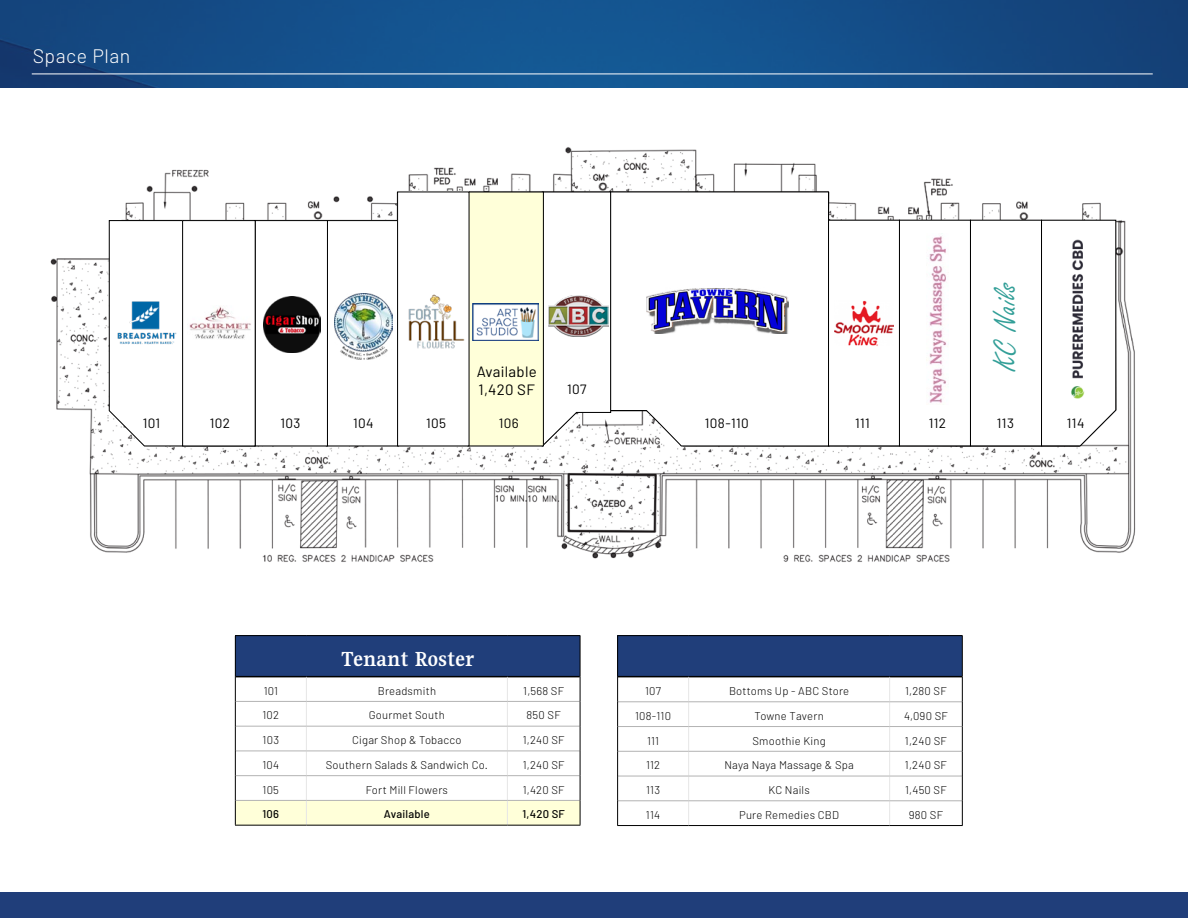
<style>
.page{position:relative;width:1188px;height:918px;background:#fff}
.page>*{position:absolute;margin:0;border:0;box-sizing:border-box;transform-origin:0 0}
.t1{font:33px "Freestyle Script";color:#339f98}
.t2{font:700 22.5px "Gupter";letter-spacing:.02em;color:#fff}
.t3{font:300 19.5px "Barlow";letter-spacing:.03em;color:#fff}
.t4{font:15px/18px "Barlow";letter-spacing:.02em;color:#000}
.t5{font:13.5px "Barlow";letter-spacing:.03em;color:#000}
.t6{font:300 11.25px "Barlow";letter-spacing:.02em;color:#000}
.t7{font:500 11.25px "Barlow";letter-spacing:.02em;color:#000}
</style>
<div class="page">
<img style="left:50px;top:147px;width:1086px;height:415px">
<svg style="left:612px;top:191px;width:218px;height:256px"></svg>
<svg style="left:541px;top:191px;width:71px;height:257px"></svg>
<div style="left:326px;top:221px;width:73px;height:225px;background:#fff"></div>
<div style="left:255px;top:221px;width:72px;height:225px;background:#fff"></div>
<div style="left:254px;top:220px;width:74px;height:226px;border:1px solid #000"></div>
<svg style="left:108px;top:220px;width:148px;height:227px"></svg>
<div style="left:829px;top:220px;width:71px;height:226px;background:#fff"></div>
<div style="left:828px;top:220px;width:72px;height:226px;border:1px solid #000"></div>
<div style="left:899px;top:220px;width:71px;height:226px;background:#fff"></div>
<div style="left:899px;top:220px;width:72px;height:226px;border:1px solid #000"></div>
<div style="left:970px;top:220px;width:72px;height:226px;background:#fff"></div>
<div style="left:970px;top:220px;width:72px;height:226px;border:1px solid #000"></div>
<svg style="left:1041px;top:219px;width:76px;height:228px"></svg>
<div style="left:183px;top:221px;width:72px;height:225px;background:#fff"></div>
<div style="left:182px;top:220px;width:74px;height:226px;border:1px solid #000"></div>
<div style="left:468px;top:192px;width:75px;height:254px;background:#ffffd9"></div>
<div style="left:467px;top:192px;width:77px;height:254px;border:1px solid #000"></div>
<div style="left:398px;top:192px;width:71px;height:254px;background:#fff"></div>
<div style="left:397px;top:191px;width:73px;height:255px;border:1px solid #000"></div>
<div style="left:235px;top:636px;width:345px;height:41px;background:#203e7a"></div>
<hr style="left:236px;top:676px;width:70px;height:1px;background:#000">
<hr style="left:306px;top:676px;width:201px;height:1px;background:#000">
<hr style="left:507px;top:676px;width:73px;height:1px;background:#000">
<hr style="left:235px;top:635px;width:71px;height:1px;background:#000">
<hr style="left:235px;top:636px;width:1px;height:41px;background:#000">
<hr style="left:306px;top:635px;width:201px;height:1px;background:#000">
<hr style="left:507px;top:635px;width:73px;height:1px;background:#000">
<hr style="left:580px;top:636px;width:1px;height:41px;background:#000">
<svg style="left:235px;top:677px;width:346px;height:148px"></svg>
<hr style="left:235px;top:825px;width:71px;height:1px;background:#000">
<hr style="left:306px;top:825px;width:201px;height:1px;background:#000">
<hr style="left:507px;top:825px;width:73px;height:1px;background:#000">
<div style="left:0;top:892px;width:1188px;height:26px;background:#203e7a"></div>
<svg style="left:0;top:0;width:1188px;height:88px;background:#154e88"></svg>
<hr style="left:32px;top:74px;width:1121px;height:1px;background:#fff">
<img style="left:116px;top:299px;width:62px;height:47px">
<img style="left:189px;top:306px;width:62px;height:33px">
<img style="left:264px;top:296px;width:56px;height:56px">
<img style="left:335px;top:293px;width:57px;height:66px">
<img style="left:549px;top:296px;width:59px;height:41px">
<img style="left:646px;top:283px;width:143px;height:50px">
<img style="left:834px;top:300px;width:59px;height:46px">
<img style="left:929px;top:236px;width:18px;height:167px">
<img style="left:1066px;top:236px;width:22px;height:165px">
<img style="left:408px;top:290px;width:61px;height:66px">
<div style="left:618px;top:636px;width:344px;height:41px;background:#203e7a"></div>
<hr style="left:618px;top:676px;width:71px;height:1px;background:#000">
<hr style="left:689px;top:676px;width:201px;height:1px;background:#000">
<hr style="left:890px;top:676px;width:72px;height:1px;background:#000">
<hr style="left:617px;top:635px;width:72px;height:1px;background:#000">
<hr style="left:617px;top:636px;width:1px;height:41px;background:#000">
<hr style="left:689px;top:635px;width:201px;height:1px;background:#000">
<hr style="left:890px;top:635px;width:73px;height:1px;background:#000">
<hr style="left:962px;top:636px;width:1px;height:41px;background:#000">
<svg style="left:617px;top:677px;width:346px;height:148px"></svg>
<hr style="left:617px;top:825px;width:72px;height:1px;background:#000">
<hr style="left:689px;top:825px;width:201px;height:1px;background:#000">
<hr style="left:890px;top:825px;width:73px;height:1px;background:#000">
<img style="left:472px;top:303px;width:66px;height:37px">
<h3 class="t3" style="left:33px;top:44px;width:99px">Space Plan</h3>
<p class="t5" style="left:143px;top:415px;width:19px">101</p>
<h3 class="t4" style="left:477px;top:362px;width:62px">Available<br>1,420 SF</h3>
<p class="t5" style="left:210px;top:415px;width:22px">102</p>
<p class="t5" style="left:281px;top:415px;width:22px">103</p>
<p class="t5" style="left:353px;top:415px;width:22px">104</p>
<p class="t5" style="left:426px;top:415px;width:22px">105</p>
<p class="t5" style="left:499px;top:415px;width:22px">106</p>
<p class="t5" style="left:567px;top:381px;width:21px">107</p>
<p class="t5" style="left:705px;top:415px;width:45px">108-110</p>
<h1 class="t1" style="left:988px;top:371px;width:92px;rotate:-90deg">KC Nails</h1>
<p class="t5" style="left:855px;top:415px;width:16px">111</p>
<p class="t5" style="left:929px;top:415px;width:19px">112</p>
<p class="t5" style="left:997px;top:415px;width:19px">113</p>
<p class="t5" style="left:1067px;top:415px;width:19px">114</p>
<h2 class="t2" style="left:341px;top:647px;width:134px">Tenant Roster</h2>
<p class="t6" style="left:264px;top:684px;width:16px">101</p>
<p class="t6" style="left:378px;top:684px;width:60px">Breadsmith</p>
<p class="t6" style="left:523px;top:684px;width:42px">1,568 SF</p>
<p class="t6" style="left:263px;top:708px;width:18px">102</p>
<p class="t6" style="left:369px;top:708px;width:77px">Gourmet South</p>
<p class="t6" style="left:527px;top:708px;width:36px">850 SF</p>
<p class="t6" style="left:263px;top:733px;width:18px">103</p>
<p class="t6" style="left:352px;top:733px;width:111px">Cigar Shop &amp; Tobacco</p>
<p class="t6" style="left:523px;top:733px;width:44px">1,240 SF</p>
<p class="t6" style="left:262px;top:758px;width:18px">104</p>
<p class="t6" style="left:326px;top:758px;width:164px">Southern Salads &amp; Sandwich Co.</p>
<p class="t6" style="left:523px;top:758px;width:44px">1,240 SF</p>
<p class="t6" style="left:263px;top:783px;width:18px">105</p>
<p class="t6" style="left:366px;top:783px;width:84px">Fort Mill Flowers</p>
<p class="t6" style="left:523px;top:783px;width:44px">1,420 SF</p>
<p class="t7" style="left:263px;top:807px;width:18px">106</p>
<p class="t7" style="left:384px;top:807px;width:47px">Available</p>
<p class="t7" style="left:522px;top:807px;width:44px">1,420 SF</p>
<p class="t6" style="left:645px;top:684px;width:17px">107</p>
<p class="t6" style="left:729px;top:684px;width:122px">Bottoms Up - ABC Store</p>
<p class="t6" style="left:905px;top:684px;width:43px">1,280 SF</p>
<p class="t6" style="left:635px;top:709px;width:37px">108-110</p>
<p class="t6" style="left:755px;top:709px;width:71px">Towne Tavern</p>
<p class="t6" style="left:904px;top:709px;width:45px">4,090 SF</p>
<p class="t6" style="left:647px;top:734px;width:14px">111</p>
<p class="t6" style="left:753px;top:734px;width:75px">Smoothie King</p>
<p class="t6" style="left:905px;top:734px;width:44px">1,240 SF</p>
<p class="t6" style="left:646px;top:758px;width:16px">112</p>
<p class="t6" style="left:724px;top:758px;width:131px">Naya Naya Massage &amp; Spa</p>
<p class="t6" style="left:905px;top:758px;width:44px">1,240 SF</p>
<p class="t6" style="left:646px;top:783px;width:15px">113</p>
<p class="t6" style="left:768px;top:783px;width:43px">KC Nails</p>
<p class="t6" style="left:905px;top:783px;width:43px">1,450 SF</p>
<p class="t6" style="left:646px;top:808px;width:16px">114</p>
<p class="t6" style="left:739px;top:808px;width:101px">Pure Remedies CBD</p>
<p class="t6" style="left:909px;top:808px;width:36px">980 SF</p>
</div>
